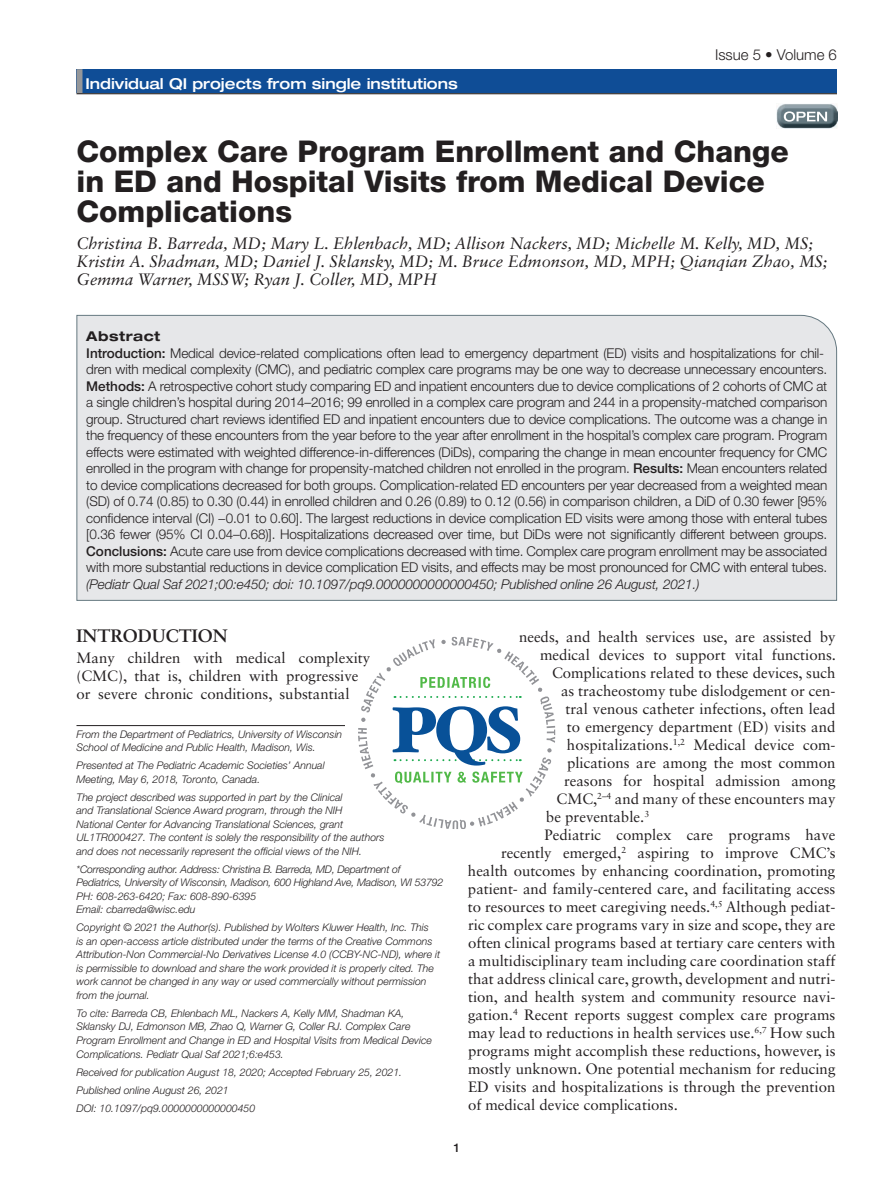
<style>
.page{position:relative;width:891px;height:1188px;background:#fff}
.page>*{position:absolute;margin:0;border:0;box-sizing:border-box;transform-origin:0 0}
.t1{font:800 30px/30px "Helvetica Neue LT Std";color:#231f20}
.t2{font:700 18px "Sabon LT Std";color:#231f20}
.t3{font:italic 16.5px/18px "Sabon LT Std";color:#231f20}
.t4{font:15px/18px "Sabon LT Std";color:#231f20}
.t5{font:500 expanded 15px "Helvetica Neue LT Std";color:#fff}
.t6{font:300 15px "Helvetica Neue LT Std";color:#231f20}
.t7{font:300 13.5px/16.5px "Helvetica Neue LT Std";letter-spacing:-.01em;color:#231f20}
.t8{font:italic 300 13.5px "Helvetica Neue LT Std";letter-spacing:-.01em;color:#231f20}
.t9{font:500 12px "Helvetica Neue LT Std";color:#231f20}
.t10{font:italic 300 10.5px/13.5px "Helvetica Neue LT Std";color:#231f20}
.s1{font-weight:700;font-stretch:expanded}
.s2{font-weight:500}
</style>
<div class="page">
<img style="left:776px;top:104px;width:61px;height:25px">
<svg style="left:784px;top:111px;width:43px;height:11px"></svg>
<div style="left:76px;top:315px;width:761px;height:286px;background:#e6e7e9"></div>
<hr style="left:76px;top:725px;width:269px;height:1px;background:#231f20">
<svg style="left:358px;top:637px;width:197px;height:192px"></svg>
<div style="left:76px;top:69px;width:761px;height:24px;background:#0f4d96"></div>
<div style="left:76px;top:69px;width:6px;height:24px;background:#95979a"></div>
<hr style="left:76px;top:93px;width:761px;height:1px;background:#231f20">
<p class="t5" style="left:86px;top:74px;width:374px">Individual QI projects from single institutions</p>
<p class="t6" style="left:715px;top:46px;width:123px">Issue 5 • Volume 6</p>
<h1 class="t1" style="left:76px;top:136px;width:714px">Complex Care Program Enrollment and Change in ED and Hospital Visits from Medical Device<br>Complications</h1>
<p class="t3" style="left:76px;top:234px;width:752px">Christina B. Barreda, MD; Mary L. Ehlenbach, MD; Allison Nackers, MD; Michelle M. Kelly, MD, MS;<br>Kristin A. Shadman, MD; Daniel J. Sklansky, MD; M. Bruce Edmonson, MD, MPH; Qianqian Zhao, MS;<br>Gemma Warner, MSSW; Ryan J. Coller, MD, MPH</p>
<p class="t7" style="left:86px;top:328px;width:743px"><span class="s1">Abstract<br></span><span class="s2">Introduction:</span> Medical device-related complications often lead to emergency department (ED) visits and hospitalizations for chil&shy;dren with medical complexity (CMC), and pediatric complex care programs may be one way to decrease unnecessary encounters.<br><span class="s2">Methods:</span> A retrospective cohort study comparing ED and inpatient encounters due to device complications of 2 cohorts of CMC at a single children’s hospital during 2014–2016; 99 enrolled in a complex care program and 244 in a propensity-matched comparison group. Structured chart reviews identified ED and inpatient encounters due to device complications. The outcome was a change in the frequency of these encounters from the year before to the year after enrollment in the hospital’s complex care program. Program effects were estimated with weighted difference-in-differences (DiDs), comparing the change in mean encounter frequency for CMC enrolled in the program with change for propensity-matched children not enrolled in the program. <span class="s2">Results:</span> Mean encounters related to device complications decreased for both groups. Complication-related ED encounters per year decreased from a weighted mean (SD) of 0.74 (0.85) to 0.30 (0.44) in enrolled children and 0.26 (0.89) to 0.12 (0.56) in comparison children, a DiD of 0.30 fewer [95% confidence interval (CI) −0.01 to 0.60]. The largest reductions in device complication ED visits were among those with enteral tubes [0.36 fewer (95% CI 0.04–0.68)]. Hospitalizations decreased over time, but DiDs were not significantly different between groups.<br><span class="s2">Conclusions:</span> Acute care use from device complications decreased with time. Complex care program enrollment may be associated with more substantial reductions in device complication ED visits, and effects may be most pronounced for CMC with enteral tubes.</p>
<p class="t8" style="left:86px;top:576px;width:615px">(Pediatr Qual Saf 2021;00:e450; doi: 10.1097/pq9.0000000000000450; Published online 26 August, 2021.)</p>
<h2 class="t2" style="left:76px;top:624px;width:153px">INTRODUCTION</h2>
<p class="t4" style="left:76px;top:648px;width:295px">Many children with medical complexity (CMC), that is, children with progressive or severe chronic conditions, substantial</p>
<p class="t10" style="left:76px;top:727px;width:267px">From the Department of Pediatrics, University of Wisconsin<br>School of Medicine and Public Health, Madison, Wis.</p>
<p class="t10" style="left:76px;top:759px;width:250px">Presented at The Pediatric Academic Societies’ Annual<br>Meeting, May 6, 2018, Toronto, Canada.</p>
<p class="t10" style="left:76px;top:790px;width:310px">The project described was supported in part by the Clinical<br>and Translational Science Award program, through the NIH<br>National Center for Advancing Translational Sciences, grant UL1TR000427. The content is solely the responsibility of the authors and does not necessarily represent the official views of the NIH.</p>
<p class="t10" style="left:76px;top:862px;width:368px">*Corresponding author. Address: Christina B. Barreda, MD, Department of Pediatrics, University of Wisconsin, Madison, 600 Highland Ave, Madison, WI 53792<br>PH: 608-263-6420; Fax: 608-890-6395<br>Email: cbarreda@wisc.edu</p>
<p class="t10" style="left:76px;top:921px;width:365px">Copyright © 2021 the Author(s). Published by Wolters Kluwer Health, Inc. This<br>is an open-access article distributed under the terms of the Creative Commons Attribution-Non Commercial-No Derivatives License 4.0 (CCBY-NC-ND), where it is permissible to download and share the work provided it is properly cited. The work cannot be changed in any way or used commercially without permission from the journal.</p>
<p class="t10" style="left:76px;top:1006px;width:357px">To cite: Barreda CB, Ehlenbach ML, Nackers A, Kelly MM, Shadman KA, Sklansky DJ, Edmonson MB, Zhao Q, Warner G, Coller RJ. Complex Care Program Enrollment and Change in ED and Hospital Visits from Medical Device Complications. Pediatr Qual Saf 2021;6:e453.</p>
<p class="t10" style="left:76px;top:1063px;width:327px;line-height:18px">Received for publication August 18, 2020; Accepted February 25, 2021.<br>Published online August 26, 2021<br>DOI: 10.1097/pq9.0000000000000450</p>
<p class="t4" style="left:519px;top:627px;width:318px">needs, and health services use, are assisted by</p>
<p class="t4" style="left:540px;top:645px;width:298px">medical devices to support vital functions.</p>
<p class="t4" style="left:552px;top:663px;width:285px">Complications related to these devices, such</p>
<p class="t4" style="left:561px;top:681px;width:276px">as tracheostomy tube dislodgement or cen-</p>
<p class="t4" style="left:566px;top:699px;width:272px">tral venous catheter infections, often lead</p>
<p class="t4" style="left:567px;top:717px;width:270px">to emergency department (ED) visits and</p>
<p class="t4" style="left:567px;top:735px;width:270px">hospitalizations.<sup>1,2</sup> Medical device com-</p>
<p class="t4" style="left:567px;top:753px;width:270px">plications are among the most common</p>
<p class="t4" style="left:564px;top:771px;width:273px">reasons for hospital admission among</p>
<p class="t4" style="left:557px;top:789px;width:281px">CMC,<sup>2–4</sup> and many of these encounters may</p>
<p class="t4" style="left:546px;top:807px;width:105px">be preventable.<sup>3</sup></p>
<p class="t4" style="left:544px;top:825px;width:292px">Pediatric complex care programs have</p>
<p class="t4" style="left:501px;top:843px;width:336px">recently emerged,<sup>2</sup> aspiring to improve CMC’s</p>
<p class="t4" style="left:468px;top:861px;width:369px">health outcomes by enhancing coordination, promoting</p>
<p class="t4" style="left:468px;top:879px;width:369px">patient- and family-centered care, and facilitating access</p>
<p class="t4" style="left:468px;top:897px;width:369px">to resources to meet caregiving needs.<sup>4,5</sup> Although pediat-</p>
<p class="t4" style="left:468px;top:915px;width:369px">ric complex care programs vary in size and scope, they are</p>
<p class="t4" style="left:468px;top:933px;width:369px">often clinical programs based at tertiary care centers with</p>
<p class="t4" style="left:468px;top:951px;width:369px">a multidisciplinary team including care coordination staff</p>
<p class="t4" style="left:468px;top:969px;width:369px">that address clinical care, growth, development and nutri-</p>
<p class="t4" style="left:468px;top:987px;width:369px">tion, and health system and community resource navi-</p>
<p class="t4" style="left:468px;top:1005px;width:369px">gation.<sup>4</sup> Recent reports suggest complex care programs</p>
<p class="t4" style="left:468px;top:1023px;width:369px">may lead to reductions in health services use.<sup>6,7</sup> How such</p>
<p class="t4" style="left:468px;top:1041px;width:369px">programs might accomplish these reductions, however, is</p>
<p class="t4" style="left:468px;top:1059px;width:369px">mostly unknown. One potential mechanism for reducing</p>
<p class="t4" style="left:468px;top:1077px;width:369px">ED visits and hospitalizations is through the prevention</p>
<p class="t4" style="left:468px;top:1095px;width:211px">of medical device complications.</p>
<p class="t9" style="left:453px;top:1140px;width:8px">1</p>
</div>
